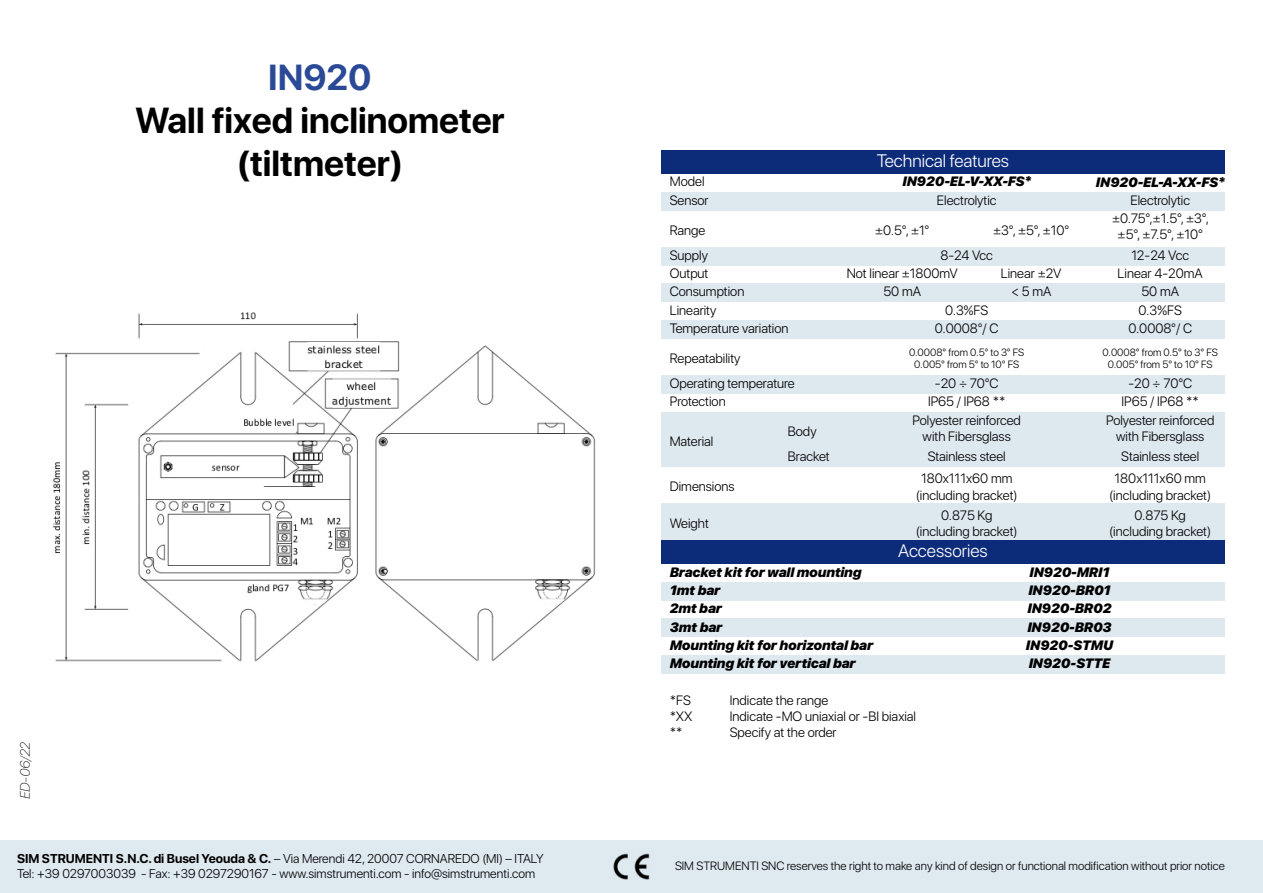
<style>
.page{position:relative;width:1263px;height:893px;background:#fff}
.page>*{position:absolute;margin:0;border:0;box-sizing:border-box;transform-origin:0 0}
.t1{font:700 36px/43.2px "SF Pro Display";color:#000;text-align:center}
.t2{font:700 36px "SF Pro Display";color:#2a4997}
.t3{font:300 18px "SF Pro Display";color:#fff}
.t4{font:300 13.5px/16.2px "SF Pro Display";color:#000;text-align:center}
.t5{font:italic 900 13.5px/18.3px "SF Pro Display";color:#000}
.t6{font:italic 100 13.5px "SF Pro Display";color:#000}
.t7{font:300 12.75px/15.3px "SF Pro Display";color:#000}
.t8{font:300 12px "SF Pro Display";color:#000}
.t9{font:300 10.5px/12.6px "SF Pro Display";color:#000;text-align:center}
.s1{font-weight:700}
</style>
<div class="page">
<div style="left:0;top:840px;width:1263px;height:53px;background:#dfe9f0"></div>
<img style="left:613px;top:853px;width:37px;height:27px">
<img style="left:52px;top:312px;width:544px;height:350px">
<div style="left:661px;top:247px;width:177px;height:18px;background:#dee8ef"></div>
<div style="left:838px;top:247px;width:258px;height:18px;background:#dee8ef"></div>
<div style="left:661px;top:150px;width:564px;height:24px;background:#0c2b79"></div>
<div style="left:661px;top:284px;width:177px;height:18px;background:#dee8ef"></div>
<div style="left:1096px;top:284px;width:129px;height:18px;background:#dee8ef"></div>
<div style="left:661px;top:320px;width:177px;height:18px;background:#dee8ef"></div>
<div style="left:1096px;top:320px;width:129px;height:18px;background:#dee8ef"></div>
<div style="left:661px;top:375px;width:177px;height:18px;background:#dee8ef"></div>
<div style="left:1096px;top:375px;width:129px;height:18px;background:#dee8ef"></div>
<div style="left:661px;top:192px;width:177px;height:18px;background:#dee8ef"></div>
<div style="left:838px;top:192px;width:258px;height:18px;background:#dee8ef"></div>
<div style="left:661px;top:503px;width:177px;height:37px;background:#dee8ef"></div>
<div style="left:1096px;top:503px;width:129px;height:37px;background:#dee8ef"></div>
<div style="left:661px;top:540px;width:564px;height:24px;background:#0c2b79"></div>
<div style="left:914px;top:582px;width:311px;height:18px;background:#dee8ef"></div>
<div style="left:661px;top:582px;width:253px;height:18px;background:#dee8ef"></div>
<div style="left:914px;top:619px;width:311px;height:18px;background:#dee8ef"></div>
<div style="left:914px;top:655px;width:311px;height:19px;background:#dee8ef"></div>
<div style="left:661px;top:619px;width:253px;height:18px;background:#dee8ef"></div>
<div style="left:661px;top:655px;width:253px;height:19px;background:#dee8ef"></div>
<div style="left:1096px;top:247px;width:129px;height:18px;background:#dee8ef"></div>
<div style="left:661px;top:412px;width:177px;height:55px;background:#dee8ef"></div>
<div style="left:1096px;top:412px;width:129px;height:36px;background:#dee8ef"></div>
<div style="left:1096px;top:448px;width:129px;height:19px;background:#dee8ef"></div>
<div style="left:1096px;top:192px;width:129px;height:18px;background:#dee8ef"></div>
<div style="left:967px;top:284px;width:129px;height:18px;background:#dee8ef"></div>
<div style="left:838px;top:284px;width:129px;height:18px;background:#dee8ef"></div>
<div style="left:838px;top:320px;width:258px;height:18px;background:#dee8ef"></div>
<div style="left:838px;top:375px;width:258px;height:18px;background:#dee8ef"></div>
<div style="left:838px;top:412px;width:258px;height:36px;background:#dee8ef"></div>
<div style="left:838px;top:448px;width:258px;height:19px;background:#dee8ef"></div>
<div style="left:838px;top:503px;width:258px;height:37px;background:#dee8ef"></div>
<h1 class="t2" style="left:268px;top:56px;width:105px">IN920</h1>
<h1 class="t1" style="left:135px;top:99px;width:371px">Wall fixed inclinometer (tiltmeter)</h1>
<p class="t6" style="left:16px;top:799px;width:58px;rotate:-90deg">ED-06/22</p>
<p class="t7" style="left:17px;top:851px;width:528px"><span class="s1">SIM STRUMENTI S.N.C. di Busel Yeouda &amp; C.</span> – Via Merendi 42, 20007 CORNAREDO (MI) – ITALY<br>Tel: +39 0297003039 - Fax: +39 0297290167 - www.simstrumenti.com - info@simstrumenti.com</p>
<h2 class="t3" style="left:877px;top:148px;width:134px">Technical features</h2>
<p class="t4" style="left:670px;top:174px;width:36px">Model</p>
<p class="t5" style="left:902px;top:173px;width:130px">IN920-EL-V-XX-FS*</p>
<p class="t4" style="left:670px;top:192px;width:40px">Sensor</p>
<p class="t4" style="left:937px;top:192px;width:61px">Electrolytic</p>
<p class="t5" style="left:1096px;top:173px;width:130px">IN920-EL-A-XX-FS*</p>
<p class="t4" style="left:1130px;top:192px;width:61px">Electrolytic</p>
<p class="t4" style="left:993px;top:222px;width:78px">±3°, ±5°, ±10°</p>
<p class="t4" style="left:1112px;top:211px;width:98px">±0.75°,±1.5°, ±3°, ±5°, ±7.5°, ±10°</p>
<p class="t4" style="left:1001px;top:266px;width:62px">Linear ±2V</p>
<p class="t4" style="left:670px;top:222px;width:37px">Range</p>
<p class="t4" style="left:875px;top:222px;width:55px">±0.5°, ±1°</p>
<p class="t4" style="left:670px;top:246px;width:40px;line-height:18.3px;text-align:left">Supply<br>Output</p>
<p class="t4" style="left:847px;top:246px;width:148px;line-height:18.3px;text-align:left;text-indent:94px">8-24 Vcc<br>Not linear ±1800mV</p>
<p class="t4" style="left:1117px;top:246px;width:87px;line-height:18.3px">12-24 Vcc<br>Linear 4-20mA</p>
<p class="t4" style="left:1138px;top:302px;width:45px">0.3%FS</p>
<p class="t4" style="left:670px;top:284px;width:76px">Consumption</p>
<p class="t4" style="left:1141px;top:284px;width:39px">50 mA</p>
<p class="t4" style="left:670px;top:301px;width:120px;line-height:18.3px;text-align:left">Linearity<br>Temperature variation</p>
<p class="t4" style="left:883px;top:284px;width:39px">50 mA</p>
<p class="t4" style="left:1011px;top:284px;width:42px">&lt; 5 mA</p>
<p class="t4" style="left:935px;top:301px;width:65px;line-height:18.3px">0.3%FS<br>0.0008°/ C</p>
<p class="t9" style="left:909px;top:346px;width:117px">0.0008° from 0.5° to 3° FS<br>0.005° from 5° to 10° FS</p>
<p class="t4" style="left:912px;top:374px;width:110px;line-height:18.3px">-20 ÷ 70°C<br>IP65 / IP68 **<br>Polyester reinforced</p>
<p class="t4" style="left:923px;top:426px;width:90px;line-height:20.4px">with Fibersglass<br>Stainless steel</p>
<p class="t4" style="left:916px;top:471px;width:104px">180x111x60 mm (including bracket)</p>
<p class="t4" style="left:916px;top:507px;width:104px">0.875 Kg (including bracket)</p>
<p class="t4" style="left:1128px;top:320px;width:65px">0.0008°/ C</p>
<p class="t4" style="left:670px;top:346px;width:126px;line-height:24.8px;text-align:left">Repeatability<br>Operating temperature</p>
<p class="t9" style="left:1102px;top:346px;width:117px">0.0008° from 0.5° to 3° FS<br>0.005° from 5° to 10° FS</p>
<p class="t4" style="left:1128px;top:375px;width:65px">-20 ÷ 70°C</p>
<p class="t4" style="left:670px;top:394px;width:57px">Protection</p>
<p class="t4" style="left:1121px;top:394px;width:79px">IP65 / IP68 **</p>
<p class="t4" style="left:670px;top:433px;width:45px">Material</p>
<p class="t4" style="left:788px;top:420px;width:43px;line-height:24.8px;text-align:left">Body<br>Bracket</p>
<p class="t4" style="left:1106px;top:412px;width:110px">Polyester reinforced with Fibersglass</p>
<p class="t4" style="left:1121px;top:449px;width:79px">Stainless steel</p>
<p class="t4" style="left:1109px;top:471px;width:104px">180x111x60 mm (including bracket)</p>
<p class="t4" style="left:1109px;top:507px;width:104px">0.875 Kg (including bracket)</p>
<p class="t4" style="left:670px;top:479px;width:66px">Dimensions</p>
<p class="t4" style="left:670px;top:516px;width:41px">Weight</p>
<h2 class="t3" style="left:898px;top:538px;width:91px">Accessories</h2>
<p class="t5" style="left:670px;top:563px;width:193px">Bracket kit for wall mounting</p>
<p class="t5" style="left:1029px;top:563px;width:81px">IN920-MRI1</p>
<p class="t5" style="left:670px;top:581px;width:52px">1mt bar</p>
<p class="t5" style="left:1028px;top:581px;width:84px">IN920-BR01</p>
<p class="t5" style="left:1027px;top:618px;width:86px">IN920-BR03</p>
<p class="t5" style="left:670px;top:600px;width:53px">2mt bar</p>
<p class="t5" style="left:1027px;top:600px;width:85px">IN920-BR02</p>
<p class="t5" style="left:670px;top:636px;width:205px">Mounting kit for horizontal bar</p>
<p class="t5" style="left:1026px;top:636px;width:89px">IN920-STMU<br>IN920-STTE</p>
<p class="t5" style="left:670px;top:618px;width:54px">3mt bar</p>
<p class="t5" style="left:670px;top:655px;width:187px">Mounting kit for vertical bar</p>
<p class="t4" style="left:670px;top:692px;width:24px;text-align:justify">*FS *XX **</p>
<p class="t4" style="left:730px;top:692px;width:188px;text-align:left">Indicate the range<br>Indicate -MO uniaxial or -BI biaxial<br>Specify at the order</p>
<p class="t8" style="left:675px;top:858px;width:551px">SIM STRUMENTI SNC reserves the right to make any kind of design or functional modification without prior notice</p>
</div>
